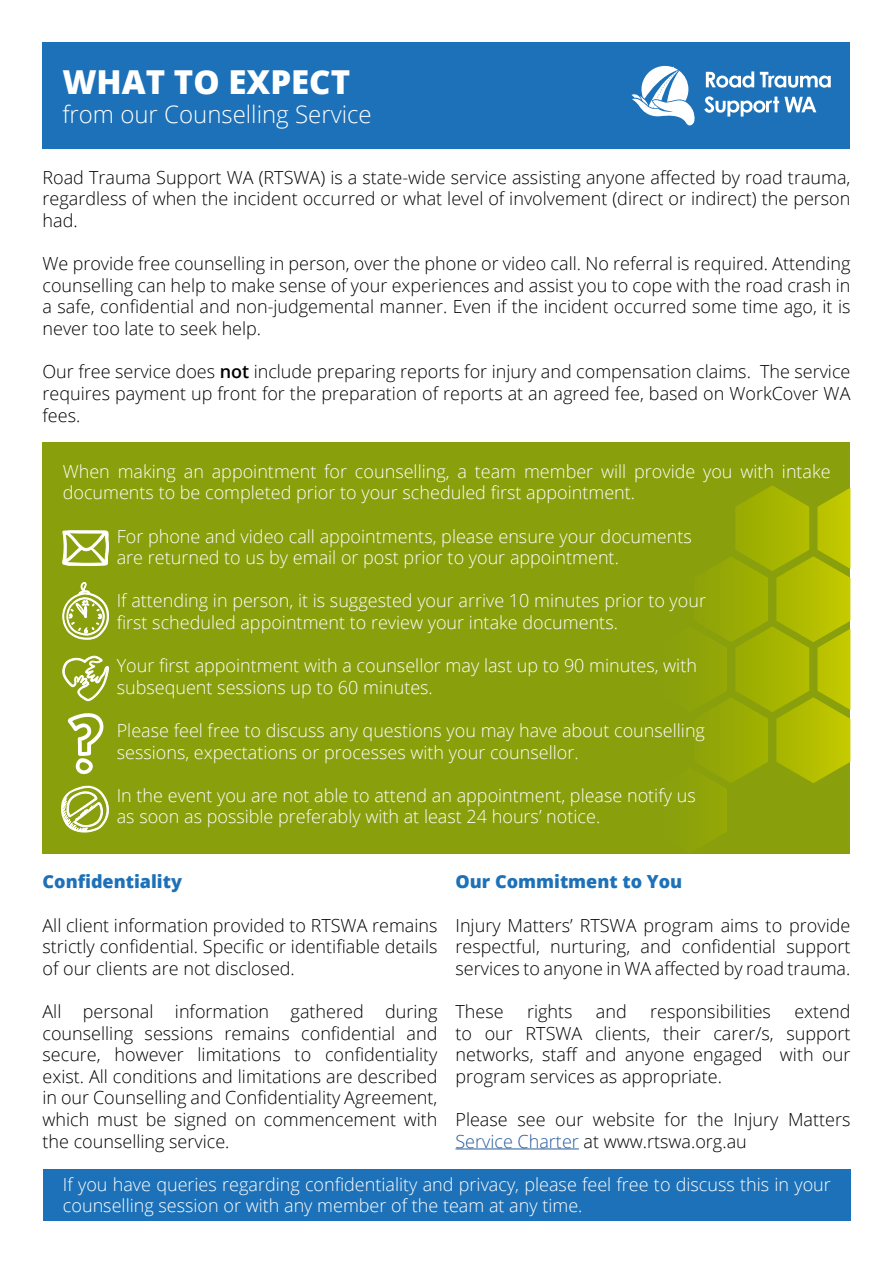
<style>
.page{position:relative;width:893px;height:1263px;background:#fff}
.page>*{position:absolute;margin:0;border:0;box-sizing:border-box;transform-origin:0 0}
.t1{font:800 33px "Open Sans";color:#fff}
.t2{font:300 24px "Open Sans";color:#fff}
.t3{font:300 18px/21.6px "Open Sans";color:#000;text-align:justify}
.t4{font:300 18px/21.6px "Open Sans";color:#fff}
.t5{font:800 18px "Open Sans";color:#1d71b8}
.s1{font-weight:600}
.s2{color:#275b9b}
</style>
<div class="page">
<div style="left:43px;top:442px;width:807px;height:411px;background:#899f0c"></div>
<svg style="left:719px;top:485px;width:131px;height:350px"></svg>
<div style="left:43px;top:43px;width:807px;height:106px;background:#1d71b8"></div>
<svg style="left:62px;top:656px;width:47px;height:45px"></svg>
<svg style="left:62px;top:530px;width:47px;height:36px"></svg>
<svg style="left:62px;top:582px;width:47px;height:57px"></svg>
<svg style="left:68px;top:713px;width:36px;height:62px"></svg>
<svg style="left:706px;top:71px;width:48px;height:17px"></svg>
<svg style="left:760px;top:72px;width:71px;height:16px"></svg>
<svg style="left:704px;top:96px;width:112px;height:21px"></svg>
<svg style="left:631px;top:66px;width:64px;height:59px"></svg>
<hr style="left:455px;top:1148px;width:124px;height:1px;background:#275b9b">
<svg style="left:61px;top:785px;width:48px;height:48px"></svg>
<div style="left:43px;top:1169px;width:808px;height:51px;background:#1d71b8"></div>
<p class="t1" style="left:62px;top:57px;width:289px">WHAT TO EXPECT</p>
<p class="t2" style="left:62px;top:98px;width:311px">from our Counselling Service</p>
<p class="t3" style="left:43px;top:166px;width:809px">Road Trauma Support WA (RTSWA) is a state-wide service assisting anyone affected by road trauma, regardless of when the incident occurred or what level of involvement (direct or indirect) the person had.</p>
<p class="t3" style="left:43px;top:252px;width:809px">We provide free counselling in person, over the phone or video call. No referral is required. Attending counselling can help to make sense of your experiences and assist you to cope with the road crash in a safe, confidential and non-judgemental manner. Even if the incident occurred some time ago, it is never too late to seek help.</p>
<p class="t3" style="left:43px;top:360px;width:809px">Our free service does <span class="s1">not</span> include preparing reports for injury and compensation claims. The service requires payment up front for the preparation of reports at an agreed fee, based on WorkCover WA fees.</p>
<p class="t4" style="left:63px;top:460px;width:769px">When making an appointment for counselling, a team member will provide you with intake documents to be completed prior to your scheduled first appointment.</p>
<p class="t4" style="left:117px;top:525px;width:577px">For phone and video call appointments, please ensure your documents are returned to us by email or post prior to your appointment.</p>
<p class="t4" style="left:117px;top:590px;width:591px">If attending in person, it is suggested your arrive 10 minutes prior to your first scheduled appointment to review your intake documents.</p>
<p class="t4" style="left:117px;top:654px;width:582px">Your first appointment with a counsellor may last up to 90 minutes, with subsequent sessions up to 60 minutes.</p>
<p class="t4" style="left:117px;top:719px;width:590px">Please feel free to discuss any questions you may have about counselling sessions, expectations or processes with your counsellor.</p>
<p class="t4" style="left:117px;top:784px;width:580px">In the event you are not able to attend an appointment, please notify us as soon as possible preferably with at least 24 hours’ notice.</p>
<p class="t5" style="left:43px;top:868px;width:141px">Confidentiality</p>
<p class="t3" style="left:43px;top:914px;width:396px">All client information provided to RTSWA remains strictly confidential. Specific or identifiable details of our clients are not disclosed.</p>
<p class="t3" style="left:43px;top:1000px;width:396px">All personal information gathered during counselling sessions remains confidential and secure, however limitations to confidentiality exist. All conditions and limitations are described in our Counselling and Confidentiality Agreement, which must be signed on commencement with the counselling service.</p>
<p class="t5" style="left:455px;top:868px;width:228px">Our Commitment to You</p>
<p class="t3" style="left:455px;top:914px;width:396px">Injury Matters’ RTSWA program aims to provide respectful, nurturing, and confidential support services to anyone in WA affected by road trauma.</p>
<p class="t3" style="left:455px;top:1000px;width:50px">These</p>
<p class="t3" style="left:527px;top:1000px;width:47px">rights</p>
<p class="t3" style="left:596px;top:1000px;width:32px">and</p>
<p class="t3" style="left:650px;top:1000px;width:122px">responsibilities</p>
<p class="t3" style="left:455px;top:1000px;width:396px;text-indent:339px">extend to our RTSWA clients, their carer/s, support networks, staff and anyone engaged with our program services as appropriate.</p>
<p class="t3" style="left:455px;top:1108px;width:396px">Please see our website for the Injury Matters<br><span class="s2">Service Charter</span> at www.rtswa.org.au</p>
<p class="t4" style="left:63px;top:1174px;width:769px;line-height:20.2px">If you have queries regarding confidentiality and privacy, please feel free to discuss this in your counselling session or with any member of the team at any time.</p>
</div>
